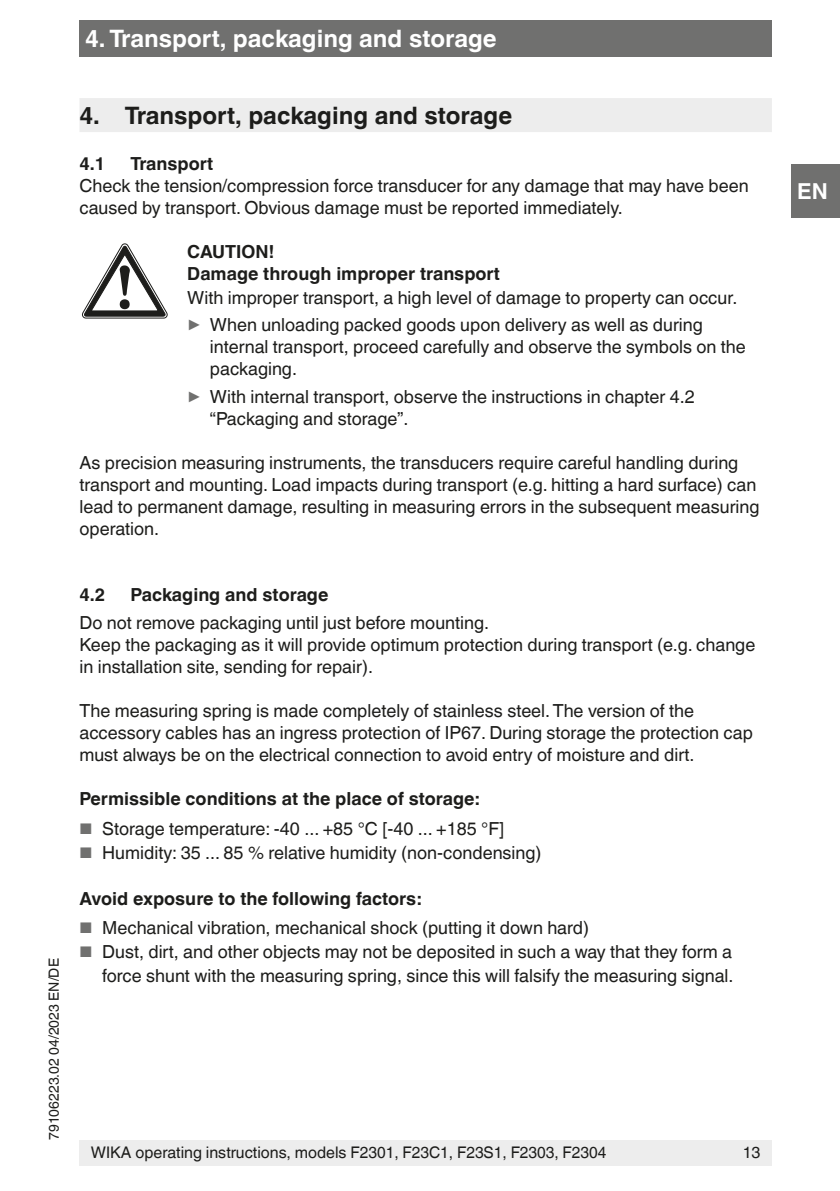
<style>
.page{position:relative;width:840px;height:1191px;background:#fff}
.page>*{position:absolute;margin:0;border:0;box-sizing:border-box;transform-origin:0 0}
.t1{font:700 24px "Helvetica World";color:#fff}
.t2{font:700 24px "Helvetica World";color:#1d1d1b}
.t3{font:700 22px "Helvetica World";color:#fff}
.t4{font:18px/22px "Helvetica World";color:#1d1d1b}
.t5{font:700 18px/22px "Helvetica World";color:#1d1d1b}
.t6{font:16px "Helvetica World";color:#1d1d1b}
.t7{font:14px "Helvetica World";color:#1d1d1b}
.s1{font-size:17.6px;color:#70706f}
.s2{font-size:15.4px;color:#70706f}
</style>
<div class="page">
<div style="left:79px;top:1140px;width:692px;height:25px;background:#ededed"></div>
<div style="left:79px;top:20px;width:692px;height:37px;background:#70706f"></div>
<div style="left:791px;top:164px;width:48px;height:54px;background:#70706f"></div>
<div style="left:79px;top:98px;width:692px;height:34px;background:#ededed"></div>
<svg style="left:82px;top:244px;width:85px;height:74px"></svg>
<h1 class="t1" style="left:85px;top:25px;width:413px">4. Transport, packaging and storage</h1>
<p class="t7" style="left:46px;top:1140px;width:183px;rotate:-90deg">79106223.02 04/2023 EN/DE</p>
<h1 class="t2" style="left:79px;top:101px;width:434px">4. Transport, packaging and storage</h1>
<p class="t5" style="left:79px;top:152px;width:27px">4.1</p>
<p class="t5" style="left:130px;top:152px;width:84px">Transport</p>
<p class="t4" style="left:79px;top:174px;width:670px">Check the tension/compression force transducer for any damage that may have been caused by transport. Obvious damage must be reported immediately.</p>
<p class="t5" style="left:187px;top:240px;width:314px">CAUTION!<br>Damage through improper transport</p>
<p class="t4" style="left:187px;top:283px;width:551px;line-height:27.6px">With improper transport, a high level of damage to property can occur. <span class="s1">▶</span> When unloading packed goods upon delivery as well as during</p>
<p class="t4" style="left:210px;top:336px;width:537px">internal transport, proceed carefully and observe the symbols on the packaging.</p>
<p class="t4" style="left:210px;top:386px;width:486px;text-indent:-23px"><span class="s1">▶</span> With internal transport, observe the instructions in chapter 4.2 “Packaging and storage”.</p>
<p class="t4" style="left:79px;top:452px;width:681px">As precision measuring instruments, the transducers require careful handling during transport and mounting. Load impacts during transport (e.g. hitting a hard surface) can lead to permanent damage, resulting in measuring errors in the subsequent measuring operation.</p>
<p class="t5" style="left:79px;top:584px;width:27px">4.2</p>
<p class="t5" style="left:130px;top:584px;width:199px">Packaging and storage</p>
<p class="t4" style="left:79px;top:611px;width:677px">Do not remove packaging until just before mounting.<br>Keep the packaging as it will provide optimum protection during transport (e.g. change in installation site, sending for repair).</p>
<p class="t4" style="left:79px;top:699px;width:674px">The measuring spring is made completely of stainless steel. The version of the accessory cables has an ingress protection of IP67. During storage the protection cap must always be on the electrical connection to avoid entry of moisture and dirt.</p>
<p class="t5" style="left:79px;top:787px;width:401px">Permissible conditions at the place of storage:</p>
<p class="t4" style="left:79px;top:817px;width:426px"><span class="s2">■</span> Storage temperature: -40 ... +85 °C [-40 ... +185 °F]</p>
<p class="t4" style="left:79px;top:841px;width:463px"><span class="s2">■</span> Humidity: 35 ... 85 % relative humidity (non-condensing)</p>
<p class="t5" style="left:79px;top:887px;width:343px">Avoid exposure to the following factors:</p>
<p class="t4" style="left:79px;top:917px;width:511px"><span class="s2">■</span> Mechanical vibration, mechanical shock (putting it down hard)</p>
<p class="t4" style="left:79px;top:940px;width:655px;line-height:24px;text-align:right"><span class="s2">■</span> Dust, dirt, and other objects may not be deposited in such a way that they form a force shunt with the measuring spring, since this will falsify the measuring signal.</p>
<p class="t6" style="left:91px;top:1143px;width:517px">WIKA operating instructions, models F2301, F23C1, F23S1, F2303, F2304</p>
<p class="t6" style="left:742px;top:1143px;width:19px">13</p>
<p class="t3" style="left:796px;top:179px;width:32px">EN</p>
</div>
